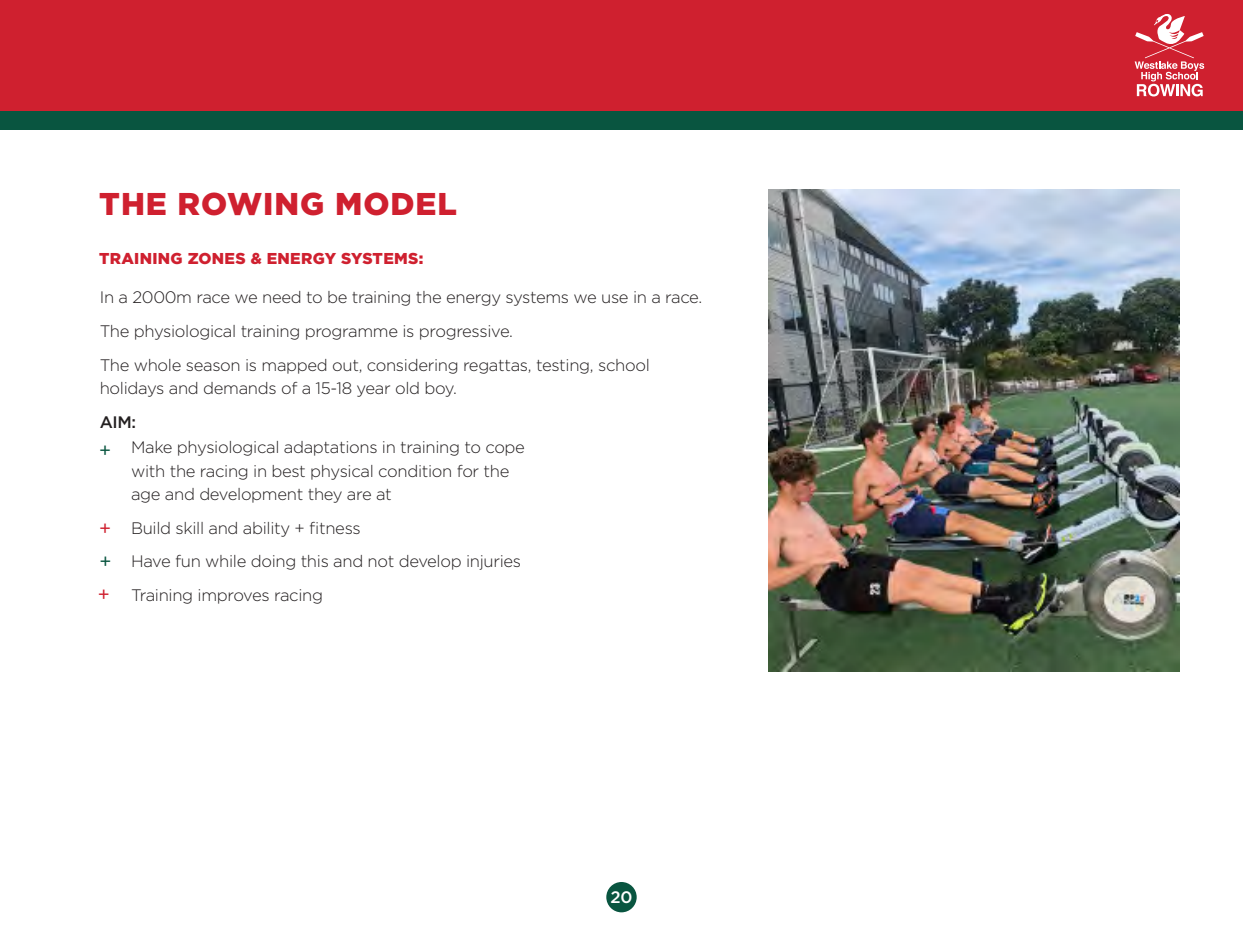
<style>
.page{position:relative;width:1243px;height:945px;background:#fff}
.page>*{position:absolute;margin:0;border:0;box-sizing:border-box;transform-origin:0 0}
.t1{font:900 31.5px "Gotham";letter-spacing:.03em;color:#cf202f}
.body_copy_9_5pt{font:19.25px "Gotham";color:#095540}
.body_copy_9_5pt-2{font:19.25px "Gotham";color:#cf202f}
.body_copy_9_5pt-3{font:300 16.62px/23.6px "Gotham";letter-spacing:-.02em;color:#231f20}
.body_copy_9_5pt-4{font:500 16.62px "Gotham";color:#231f20}
.t2{font:500 16.62px "Gotham";color:#fff}
.t3{font:900 15.75px "Gotham";letter-spacing:.02em;color:#cf202f}
</style>
<div class="page">
<div style="left:606px;top:882px;width:30px;height:30px;background:#095540;border-radius:50%"></div>
<div style="left:0;top:82px;width:1242px;height:48px;background:#095540"></div>
<div style="left:0;top:0;width:1242px;height:110px;background:#cf202f"></div>
<svg style="left:1134px;top:14px;width:69px;height:82px"></svg>
<img style="left:768px;top:190px;width:411px;height:482px">
<p class="t1" style="left:99px;top:182px;width:359px">THE ROWING MODEL</p>
<p class="t3" style="left:99px;top:248px;width:325px">TRAINING ZONES &amp; ENERGY SYSTEMS:</p>
<p class="body_copy_9_5pt-3" style="left:100px;top:285px;width:604px">In a 2000m race we need to be training the energy systems we use in a race.</p>
<p class="body_copy_9_5pt-3" style="left:100px;top:319px;width:414px">The physiological training programme is progressive.</p>
<p class="body_copy_9_5pt-3" style="left:100px;top:352px;width:551px">The whole season is mapped out, considering regattas, testing, school holidays and demands of a 15-18 year old boy.</p>
<p class="body_copy_9_5pt-4" style="left:100px;top:411px;width:38px">AIM:</p>
<p class="body_copy_9_5pt-3" style="left:131px;top:435px;width:395px">Make physiological adaptations in training to cope with the racing in best physical condition for the age and development they are at</p>
<p class="body_copy_9_5pt-3" style="left:131px;top:516px;width:231px">Build skill and ability + fitness</p>
<p class="body_copy_9_5pt-3" style="left:131px;top:549px;width:391px">Have fun while doing this and not develop injuries</p>
<p class="body_copy_9_5pt-3" style="left:131px;top:583px;width:193px">Training improves racing</p>
<p class="body_copy_9_5pt" style="left:99px;top:438px;width:14px">+</p>
<p class="body_copy_9_5pt-2" style="left:99px;top:516px;width:14px">+</p>
<p class="body_copy_9_5pt" style="left:99px;top:549px;width:14px">+</p>
<p class="body_copy_9_5pt-2" style="left:98px;top:582px;width:14px">+</p>
<p class="t2" style="left:610px;top:886px;width:24px">20</p>
</div>
